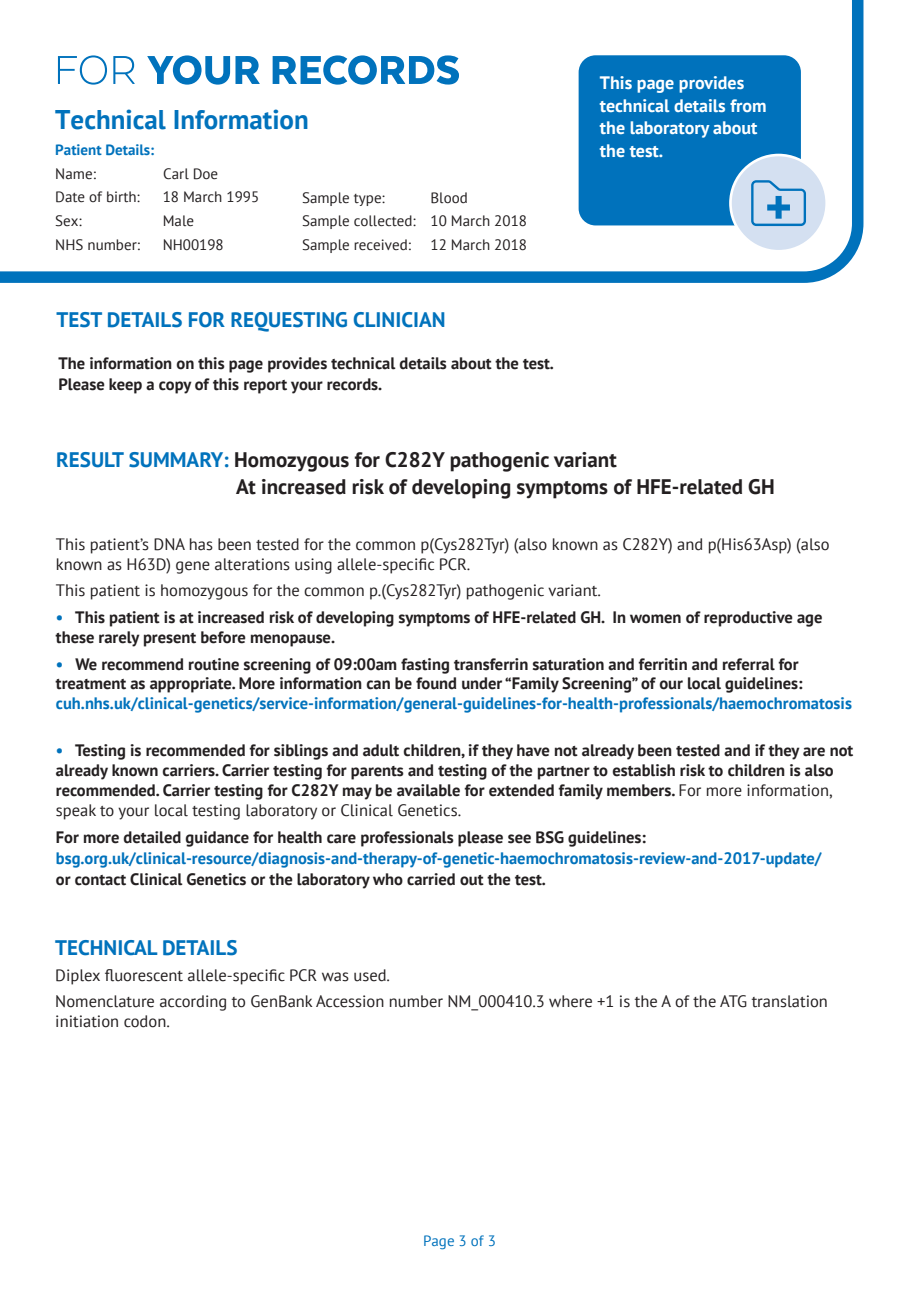
<style>
.page{position:relative;width:919px;height:1289px;background:#fff}
.page>*{position:absolute;margin:0;border:0;box-sizing:border-box;transform-origin:0 0}
.t1{font:700 27px "PT Sans";color:#0072bc}
.t2{font:700 21px/26.7px "PT Sans";color:#231f20}
.t3{font:700 21px "PT Sans";color:#0072bc}
.t4{font:700 18px/22.5px "PT Sans";color:#fff}
.t5{font:700 16.5px/19.8px "PT Sans";color:#231f20}
.t6{font:16.5px/19.8px "PT Sans";color:#231f20}
.t7{font:700 16.5px "PT Sans";color:#0072bc}
.t8{font:15px/23.2px "PT Sans";color:#231f20}
.t9{font:700 15px "PT Sans";color:#0072bc}
.t10{font:15px "PT Sans";color:#0072bc}
.s1{color:#0072bc}
.s2{font-weight:400}
</style>
<div class="page">
<svg style="left:0;top:0;width:863px;height:283px"></svg>
<svg style="left:58px;top:55px;width:49px;height:30px"></svg>
<svg style="left:113px;top:56px;width:22px;height:28px"></svg>
<svg style="left:147px;top:55px;width:112px;height:30px"></svg>
<svg style="left:272px;top:55px;width:187px;height:30px"></svg>
<div style="left:578px;top:55px;width:222px;height:170px;background:#0072bc;border-radius:17px"></div>
<svg style="left:729px;top:154px;width:99px;height:98px"></svg>
<h1 class="t1" style="left:55px;top:102px;width:255px">Technical Information</h1>
<p class="t9" style="left:55px;top:140px;width:100px">Patient Details:</p>
<p class="t8" style="left:55px;top:161px;width:42px">Name:</p>
<p class="t8" style="left:163px;top:161px;width:56px">Carl Doe</p>
<p class="t8" style="left:55px;top:185px;width:86px">Date of birth:</p>
<p class="t8" style="left:163px;top:184px;width:98px;line-height:23.9px">18 March 1995<br>Male</p>
<p class="t8" style="left:55px;top:208px;width:28px">Sex:</p>
<p class="t8" style="left:55px;top:232px;width:86px">NHS number:</p>
<p class="t8" style="left:163px;top:232px;width:63px">NH00198</p>
<p class="t8" style="left:302px;top:185px;width:84px">Sample type:</p>
<p class="t8" style="left:430px;top:185px;width:39px">Blood</p>
<p class="t8" style="left:302px;top:209px;width:226px">Sample collected: 10 March 2018<br>Sample received:</p>
<p class="t8" style="left:430px;top:232px;width:98px">12 March 2018</p>
<p class="t3" style="left:56px;top:306px;width:390px">TEST DETAILS FOR REQUESTING CLINICIAN</p>
<p class="t5" style="left:58px;top:353px;width:497px;line-height:21px">The information on this page provides technical details about the test.<br>Please keep a copy of this report your records.</p>
<p class="t4" style="left:600px;top:71px;width:168px">This page provides technical details from the laboratory about the test.</p>
<p class="t2" style="left:236px;top:446px;width:540px;text-indent:-180px"><span class="s1">RESULT SUMMARY:</span> Homozygous for C282Y pathogenic variant<br>At increased risk of developing symptoms of HFE-related GH</p>
<p class="t6" style="left:56px;top:534px;width:775px">This patient’s DNA has been tested for the common p(Cys282Tyr) (also known as C282Y) and p(His63Asp) (also known as H63D) gene alterations using allele-specific PCR.</p>
<p class="t6" style="left:56px;top:579px;width:546px">This patient is homozygous for the common p.(Cys282Tyr) pathogenic variant.</p>
<p class="t5" style="left:56px;top:607px;width:768px"><span class="s1">•</span> This patient is at increased risk of developing symptoms of HFE-related GH. In women of reproductive age these rarely present before menopause.</p>
<p class="t5" style="left:56px;top:653px;width:748px"><span class="s1">•</span> We recommend routine screening of 09:00am fasting transferrin saturation and ferritin and referral for treatment as appropriate. More information can be found under “Family Screening” of our local guidelines:</p>
<p class="t7" style="left:56px;top:692px;width:797px">cuh.nhs.uk/clinical-genetics/service-information/general-guidelines-for-health-professionals/haemochromatosis</p>
<p class="t5" style="left:56px;top:740px;width:798px"><span class="s1">•</span> Testing is recommended for siblings and adult children, if they have not already been tested and if they are not already known carriers. Carrier testing for parents and testing of the partner to establish risk to children is also recommended. Carrier testing for C282Y may be available for extended family members. <span class="s2">For more information, speak to your local testing laboratory or Clinical Genetics.</span></p>
<p class="t5" style="left:56px;top:826px;width:591px">For more detailed guidance for health care professionals please see BSG guidelines:</p>
<p class="t7" style="left:56px;top:846px;width:767px">bsg.org.uk/clinical-resource/diagnosis-and-therapy-of-genetic-haemochromatosis-review-and-2017-update/</p>
<p class="t5" style="left:56px;top:868px;width:491px">or contact Clinical Genetics or the laboratory who carried out the test.</p>
<p class="t3" style="left:55px;top:934px;width:184px">TECHNICAL DETAILS</p>
<p class="t6" style="left:55px;top:961px;width:774px;line-height:25.8px">Diplex fluorescent allele-specific PCR was used.<br>Nomenclature according to GenBank Accession number NM_000410.3 where +1 is the A of the ATG translation</p>
<p class="t6" style="left:55px;top:1010px;width:116px">initiation codon.</p>
<p class="t10" style="left:423px;top:1231px;width:74px">Page 3 of 3</p>
</div>
